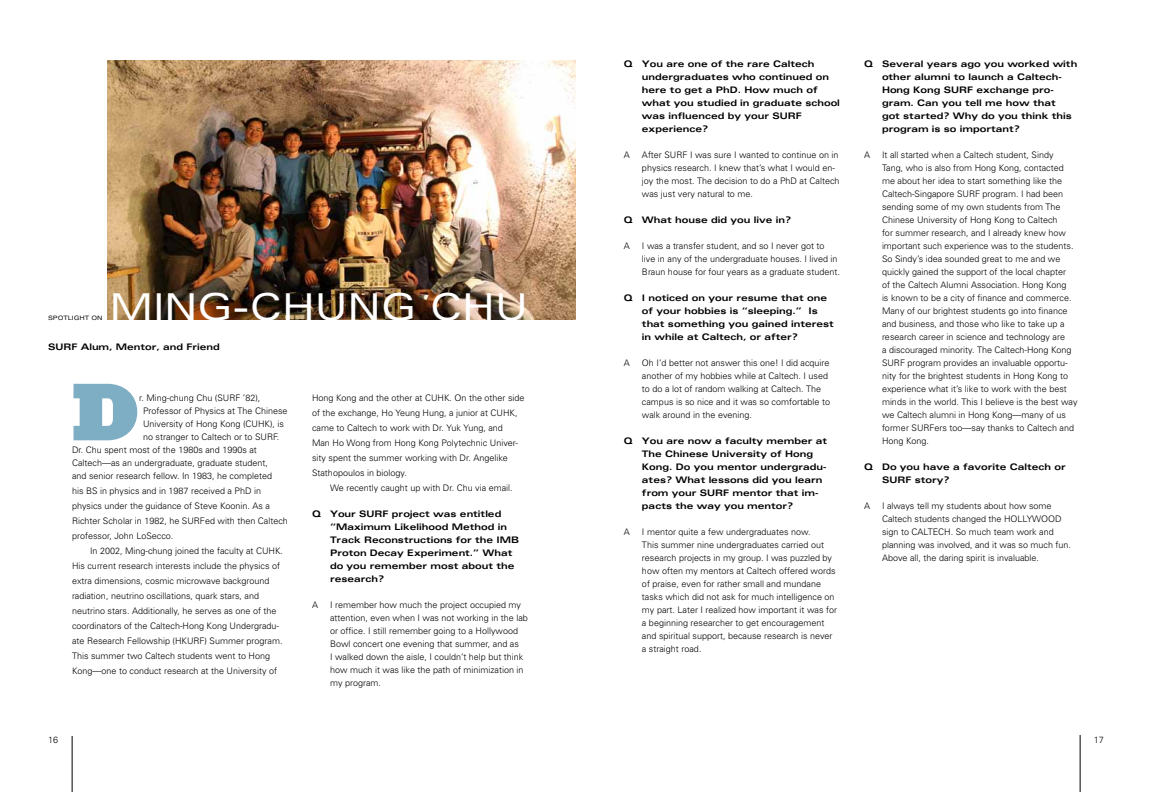
<style>
.page{position:relative;width:1152px;height:792px;background:#fff}
.page>*{position:absolute;margin:0;border:0;box-sizing:border-box;transform-origin:0 0}
.t1{font:75px "Ziggurat HTF Black";color:#7eaec4}
.t2{font:expanded 37px "Univers";color:#fff}
.t3{font:300 9px/13px "Univers";color:#000}
.t4{font:700 expanded 9px/13px "Univers";color:#000}
.t5{font:expanded 6px "Univers";color:#000}
</style>
<div class="page">
<hr style="left:1080px;top:735px;width:1px;height:57px;background:#000">
<hr style="left:72px;top:736px;width:1px;height:56px;background:#000">
<img style="left:108px;top:60px;width:468px;height:260px">
<h2 class="t2" style="left:110px;top:285px;width:383px">MING-CHUNG CHU</h2>
<p class="t4" style="left:48px;top:341px;width:173px">SURF Alum, Mentor, and Friend</p>
<p class="t5" style="left:48px;top:315px;width:11px">SPOT</p>
<p class="t5" style="left:68px;top:315px;width:36px">LIGHT ON</p>
<h1 class="t1" style="left:72px;top:364px;width:68px">D</h1>
<p class="t3" style="left:139px;top:391px;width:122px">r. Ming-chung Chu (SURF ’82),</p>
<p class="t3" style="left:143px;top:404px;width:146px">Professor of Physics at The Chinese</p>
<p class="t3" style="left:143px;top:417px;width:143px">University of Hong Kong (CUHK), is</p>
<p class="t3" style="left:143px;top:430px;width:138px">no stranger to Caltech or to SURF.</p>
<p class="t3" style="left:72px;top:443px;width:186px">Dr. Chu spent most of the 1980s and 1990s at</p>
<p class="t3" style="left:72px;top:456px;width:196px">Caltech—as an undergraduate, graduate student,</p>
<p class="t3" style="left:72px;top:469px;width:202px">and senior research fellow. In 1983, he completed</p>
<p class="t3" style="left:72px;top:483px;width:217px;line-height:15px">his BS in physics and in 1987 received a PhD in physics under the guidance of Steve Koonin. As a Richter Scholar in 1982, he SURFed with then Caltech professor, John LoSecco.</p>
<p class="t3" style="left:72px;top:543px;width:213px;line-height:15px;text-indent:18px">In 2002, Ming-chung joined the faculty at CUHK.<br>His current research interests include the physics of extra dimensions, cosmic microwave background radiation, neutrino oscillations, quark stars, and neutrino stars. Additionally, he serves as one of the coordinators of the Caltech-Hong Kong Undergradu&shy;ate Research Fellowship (HKURF) Summer program.<br>This summer two Caltech students went to Hong Kong—one to conduct research at the University of</p>
<p class="t3" style="left:312px;top:390px;width:214px;line-height:15px">Hong Kong and the other at CUHK. On the other side of the exchange, Ho Yeung Hung, a junior at CUHK, came to Caltech to work with Dr. Yuk Yung, and<br>Man Ho Wong from Hong Kong Polytechnic Univer&shy;sity spent the summer working with Dr. Angelike Stathopoulos in biology.</p>
<p class="t3" style="left:330px;top:481px;width:184px">We recently caught up with Dr. Chu via email.</p>
<p class="t4" style="left:330px;top:507px;width:191px;text-indent:-18px">Q Your SURF project was entitled “Maximum Likelihood Method in<br>Track Reconstructions for the IMB<br>Proton Decay Experiment.” What do you remember most about the research?</p>
<p class="t3" style="left:312px;top:598px;width:8px">A</p>
<p class="t3" style="left:330px;top:598px;width:199px">I remember how much the project occupied my attention, even when I was not working in the lab or office. I still remember going to a Hollywood Bowl concert one evening that summer, and as<br>I walked down the aisle, I couldn’t help but think how much it was like the path of minimization in my program.</p>
<p class="t4" style="left:642px;top:57px;width:199px;text-indent:-18px">Q You are one of the rare Caltech undergraduates who continued on here to get a PhD. How much of what you studied in graduate school was influenced by your SURF experience?</p>
<p class="t3" style="left:624px;top:148px;width:8px">A</p>
<p class="t3" style="left:642px;top:148px;width:199px">After SURF I was sure I wanted to continue on in physics research. I knew that’s what I would en&shy;joy the most. The decision to do a PhD at Caltech was just very natural to me.</p>
<p class="t4" style="left:624px;top:213px;width:169px">Q What house did you live in?</p>
<p class="t3" style="left:624px;top:239px;width:8px">A</p>
<p class="t3" style="left:642px;top:239px;width:199px">I was a transfer student, and so I never got to live in any of the undergraduate houses. I lived in<br>Braun house for four years as a graduate student.</p>
<p class="t4" style="left:642px;top:291px;width:193px;text-indent:-18px">Q I noticed on your resume that one of your hobbies is “sleeping.” Is that something you gained interest in while at Caltech, or after?</p>
<p class="t3" style="left:624px;top:356px;width:8px">A</p>
<p class="t3" style="left:642px;top:356px;width:190px">Oh I’d better not answer this one! I did acquire another of my hobbies while at Caltech. I used to do a lot of random walking at Caltech. The campus is so nice and it was so comfortable to walk around in the evening.</p>
<p class="t4" style="left:642px;top:434px;width:187px;text-indent:-18px">Q You are now a faculty member at<br>The Chinese University of Hong<br>Kong. Do you mentor undergradu&shy;ates? What lessons did you learn from your SURF mentor that im&shy;pacts the way you mentor?</p>
<p class="t3" style="left:624px;top:525px;width:8px">A</p>
<p class="t3" style="left:642px;top:525px;width:197px">I mentor quite a few undergraduates now.<br>This summer nine undergraduates carried out research projects in my group. I was puzzled by how often my mentors at Caltech offered words of praise, even for rather small and mundane tasks which did not ask for much intelligence on my part. Later I realized how important it was for a beginning researcher to get encouragement and spiritual support, because research is never a straight road.</p>
<p class="t4" style="left:882px;top:57px;width:197px;text-indent:-18px">Q Several years ago you worked with other alumni to launch a Caltech-<br>Hong Kong SURF exchange pro&shy;gram. Can you tell me how that<br>got started? Why do you think this program is so important?</p>
<p class="t3" style="left:864px;top:148px;width:8px">A</p>
<p class="t3" style="left:882px;top:148px;width:197px">It all started when a Caltech student, Sindy<br>Tang, who is also from Hong Kong, contacted me about her idea to start something like the Caltech-Singapore SURF program. I had been sending some of my own students from The Chinese University of Hong Kong to Caltech<br>for summer research, and I already knew how important such experience was to the students.<br>So Sindy’s idea sounded great to me and we quickly gained the support of the local chapter<br>of the Caltech Alumni Association. Hong Kong<br>is known to be a city of finance and commerce.<br>Many of our brightest students go into finance and business, and those who like to take up a research career in science and technology are<br>a discouraged minority. The Caltech-Hong Kong SURF program provides an invaluable opportu&shy;nity for the brightest students in Hong Kong to experience what it’s like to work with the best minds in the world. This I believe is the best way we Caltech alumni in Hong Kong—many of us former SURFers too—say thanks to Caltech and Hong Kong.</p>
<p class="t4" style="left:882px;top:460px;width:185px;text-indent:-18px">Q Do you have a favorite Caltech or<br>SURF story?</p>
<p class="t3" style="left:864px;top:499px;width:8px">A</p>
<p class="t3" style="left:882px;top:499px;width:191px">I always tell my students about how some Caltech students changed the HOLLYWOOD sign to CALTECH. So much team work and planning was involved, and it was so much fun.<br>Above all, the daring spirit is invaluable.</p>
<p class="t3" style="left:48px;top:733px;width:12px">16</p>
<p class="t3" style="left:1094px;top:733px;width:12px">17</p>
</div>
